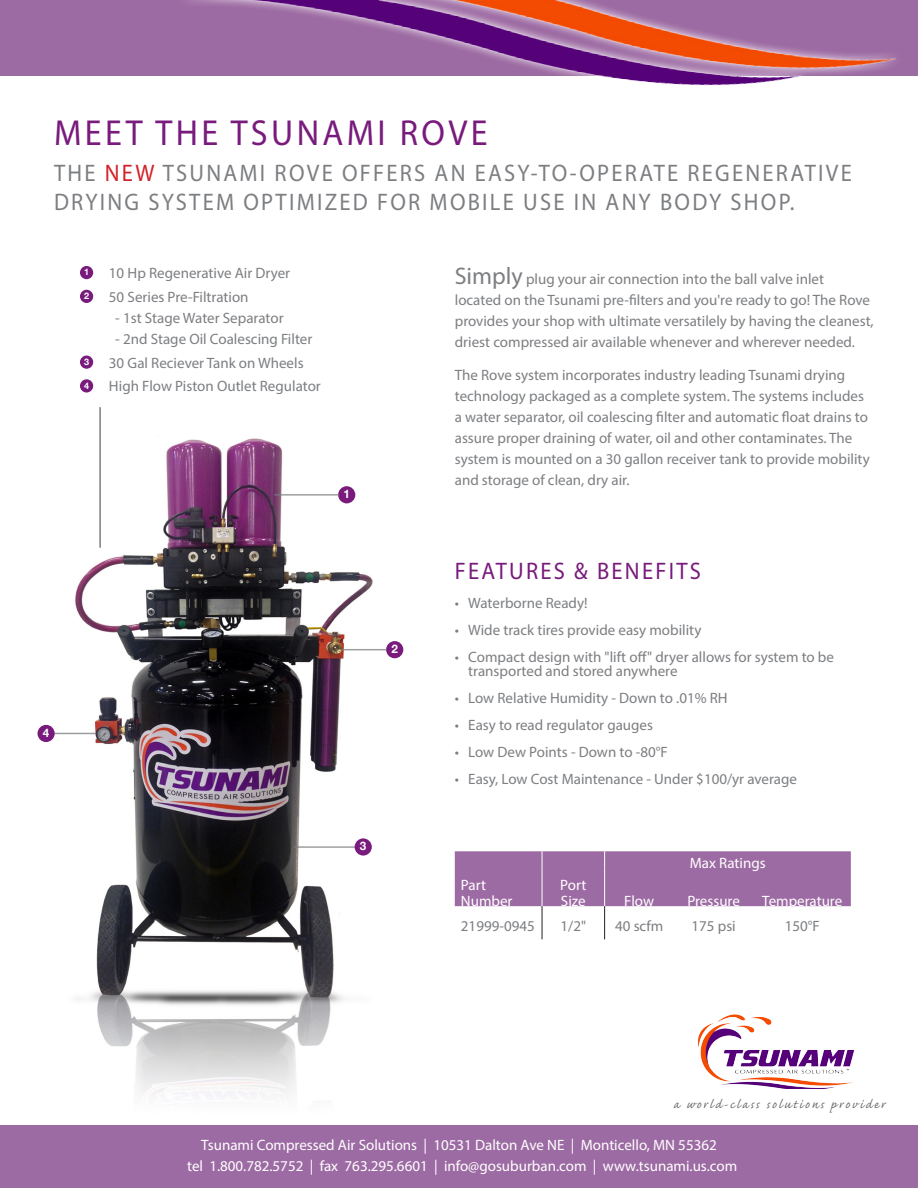
<style>
.page{position:relative;width:918px;height:1188px;background:#fff}
.page>*{position:absolute;margin:0;border:0;box-sizing:border-box;transform-origin:0 0}
.t1{font:36.3px "Myriad Pro";letter-spacing:.1em;color:#781b7c;scale:.94 1}
.t2{font:24px/28.8px "Myriad Pro";letter-spacing:.1em;color:#7c7e81;scale:.94 1}
.t3{font:24px "Myriad Pro";letter-spacing:.1em;color:#781b7c;scale:.94 1}
.t4{font:15.45px "Caflisch Script Pro";letter-spacing:.13em;color:#67676a}
.t5{font:15px/21px "Myriad Pro";color:#7c7e81}
.t6{font:15px/16.5px "Myriad Pro";color:#fff}
.t7{font:700 11.7px "Helvetica Neue";color:#fff}
.t8{font:700 9px "Helvetica Neue";color:#fff}
.s1{color:#d1232a}
.s2{font-size:24px}
</style>
<div class="page">
<img style="left:39px;top:438px;width:365px;height:659px">
<hr style="left:54px;top:733px;width:42px;height:1px;background:#7c7e81">
<hr style="left:294px;top:846px;width:67px;height:2px;background:#7c7e81">
<div style="left:38px;top:725px;width:17px;height:17px;background:#781b7c;border-radius:50%"></div>
<div style="left:338px;top:486px;width:17px;height:17px;background:#781b7c;border-radius:50%"></div>
<div style="left:386px;top:641px;width:17px;height:17px;background:#781b7c;border-radius:50%"></div>
<div style="left:355px;top:838px;width:17px;height:18px;background:#781b7c;border-radius:50%"></div>
<hr style="left:342px;top:649px;width:45px;height:1px;background:#7c7e81">
<hr style="left:274px;top:494px;width:65px;height:2px;background:#7c7e81">
<hr style="left:99px;top:407px;width:2px;height:141px;background:#7c7e81">
<div style="left:0;top:1125px;width:918px;height:63px;background:#9d6ba3"></div>
<div style="left:0;top:0;width:918px;height:76px;background:#9d6ba3"></div>
<div style="left:80px;top:266px;width:13px;height:13px;background:#781b7c;border-radius:50%"></div>
<div style="left:80px;top:290px;width:13px;height:13px;background:#781b7c;border-radius:50%"></div>
<div style="left:80px;top:356px;width:13px;height:13px;background:#781b7c;border-radius:50%"></div>
<div style="left:80px;top:379px;width:13px;height:14px;background:#781b7c;border-radius:50%"></div>
<img style="left:698px;top:1014px;width:157px;height:75px">
<div style="left:455px;top:851px;width:396px;height:55px;background:#9d6ba3"></div>
<hr style="left:542px;top:868px;width:1px;height:38px;background:#fff">
<hr style="left:604px;top:868px;width:1px;height:38px;background:#fff">
<hr style="left:542px;top:906px;width:1px;height:33px;background:#231f20">
<hr style="left:604px;top:906px;width:1px;height:33px;background:#231f20">
<img style="left:189px;top:0;width:707px;height:86px">
<p class="t1" style="left:54px;top:110px;width:463px">MEET THE TSUNAMI ROVE</p>
<p class="t2" style="left:54px;top:158px;width:850px">THE <span class="s1">NEW</span> TSUNAMI ROVE OFFERS AN EASY-TO-OPERATE REGENERATIVE<br>DRYING SYSTEM OPTIMIZED FOR MOBILE USE IN ANY BODY SHOP.</p>
<p class="t8" style="left:84px;top:266px;width:7px">1</p>
<p class="t5" style="left:109px;top:262px;width:183px">10 Hp Regenerative Air Dryer</p>
<p class="t8" style="left:84px;top:290px;width:7px">2</p>
<p class="t5" style="left:109px;top:286px;width:141px">50 Series Pre-Filtration</p>
<p class="t5" style="left:115px;top:307px;width:170px">- 1st Stage Water Separator</p>
<p class="t5" style="left:115px;top:328px;width:199px">- 2nd Stage Oil Coalescing Filter</p>
<p class="t8" style="left:84px;top:356px;width:7px">3</p>
<p class="t5" style="left:109px;top:352px;width:196px">30 Gal Reciever Tank on Wheels</p>
<p class="t8" style="left:84px;top:380px;width:7px">4</p>
<p class="t5" style="left:109px;top:376px;width:213px">High Flow Piston Outlet Regulator</p>
<p class="t7" style="left:343px;top:487px;width:8px">1</p>
<p class="t7" style="left:43px;top:725px;width:8px">4</p>
<p class="t7" style="left:391px;top:642px;width:8px">2</p>
<p class="t7" style="left:360px;top:839px;width:8px">3</p>
<p class="t5" style="left:455px;top:268px;width:420px"><span class="s2">Simply</span> plug your air connection into the ball valve inlet located on the Tsunami pre-filters and you're ready to go! The Rove provides your shop with ultimate versatilely by having the cleanest, driest compressed air available whenever and wherever needed.</p>
<p class="t5" style="left:455px;top:364px;width:416px">The Rove system incorporates industry leading Tsunami drying technology packaged as a complete system. The systems includes a water separator, oil coalescing filter and automatic float drains to assure proper draining of water, oil and other contaminates. The system is mounted on a 30 gallon receiver tank to provide mobility and storage of clean, dry air.</p>
<p class="t3" style="left:455px;top:557px;width:263px">FEATURES &amp; BENEFITS</p>
<p class="t5" style="left:455px;top:592px;width:134px">• Waterborne Ready!</p>
<p class="t5" style="left:455px;top:619px;width:248px">• Wide track tires provide easy mobility</p>
<p class="t5" style="left:468px;top:650px;width:367px;line-height:13.5px;text-indent:-14px">• Compact design with "lift off" dryer allows for system to be transported and stored anywhere</p>
<p class="t5" style="left:455px;top:687px;width:274px">• Low Relative Humidity - Down to .01% RH</p>
<p class="t5" style="left:455px;top:714px;width:200px">• Easy to read regulator gauges</p>
<p class="t5" style="left:455px;top:741px;width:215px">• Low Dew Points - Down to -80°F</p>
<p class="t5" style="left:455px;top:768px;width:344px">• Easy, Low Cost Maintenance - Under $100/yr average</p>
<p class="t6" style="left:461px;top:876px;width:53px">Part<br>Number</p>
<p class="t6" style="left:560px;top:876px;width:28px">Port<br>Size</p>
<p class="t6" style="left:690px;top:855px;width:78px">Max Ratings</p>
<p class="t6" style="left:624px;top:893px;width:31px">Flow</p>
<p class="t6" style="left:687px;top:893px;width:54px">Pressure</p>
<p class="t6" style="left:762px;top:893px;width:81px">Temperature</p>
<p class="t5" style="left:461px;top:916px;width:75px">21999-0945</p>
<p class="t5" style="left:561px;top:916px;width:27px">1/2"</p>
<p class="t5" style="left:615px;top:916px;width:50px">40 scfm</p>
<p class="t5" style="left:692px;top:916px;width:46px">175 psi</p>
<p class="t5" style="left:785px;top:916px;width:37px">150°F</p>
<p class="t4" style="left:674px;top:1096px;width:213px">a world-class solutions provider</p>
<p class="t6" style="left:201px;top:1136px;width:517px">Tsunami Compressed Air Solutions | 10531 Dalton Ave NE | Monticello, MN 55362</p>
<p class="t6" style="left:187px;top:1157px;width:552px">tel 1.800.782.5752 | fax 763.295.6601 | info@gosuburban.com | www.tsunami.us.com</p>
</div>
